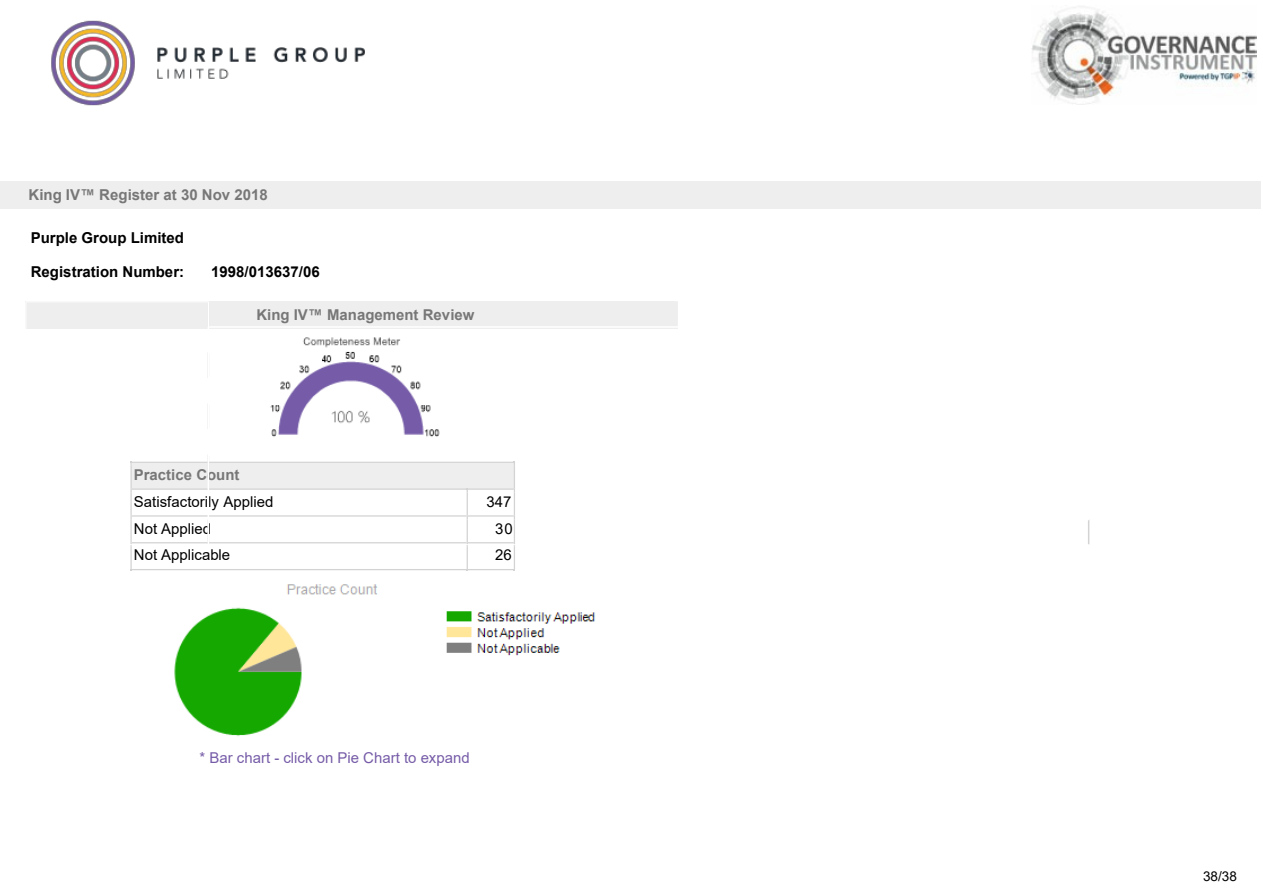
<style>
.page{position:relative;width:1263px;height:893px;background:#fff}
.page>*{position:absolute;margin:0;border:0;box-sizing:border-box;transform-origin:0 0}
.t1{font:700 15px "Arial";color:#777}
.t2{font:15px "Arial";color:#000}
.t3{font:700 15px "Arial";color:#000}
.t4{font:15px "Arial";color:#765ca8}
.t5{font:13.5px "Arial";color:#000}
</style>
<div class="page">
<div style="left:26px;top:301px;width:32px;height:26px;background:#eee"></div>
<div style="left:58px;top:302px;width:616px;height:25px;background:#eee"></div>
<hr style="left:26px;top:327px;width:32px;height:2px;background:#eee">
<hr style="left:58px;top:327px;width:616px;height:2px;background:#eee">
<div style="left:132px;top:463px;width:382px;height:25px;background:#eee"></div>
<hr style="left:132px;top:462px;width:382px;height:1px;background:#d3d3d3">
<hr style="left:130px;top:466px;width:2px;height:22px;background:#d3d3d3">
<hr style="left:132px;top:488px;width:335px;height:2px;background:#d3d3d3">
<hr style="left:468px;top:488px;width:46px;height:2px;background:#d3d3d3">
<hr style="left:130px;top:493px;width:2px;height:22px;background:#d3d3d3">
<hr style="left:132px;top:515px;width:335px;height:2px;background:#d3d3d3">
<hr style="left:468px;top:515px;width:46px;height:2px;background:#d3d3d3">
<hr style="left:130px;top:519px;width:2px;height:23px;background:#d3d3d3">
<hr style="left:132px;top:542px;width:335px;height:1px;background:#d3d3d3">
<hr style="left:468px;top:542px;width:46px;height:1px;background:#d3d3d3">
<hr style="left:130px;top:546px;width:2px;height:23px;background:#d3d3d3">
<hr style="left:132px;top:569px;width:335px;height:1px;background:#d3d3d3">
<svg style="left:467px;top:488px;width:1px;height:82px"></svg>
<hr style="left:468px;top:569px;width:46px;height:1px;background:#d3d3d3">
<svg style="left:514px;top:462px;width:1px;height:108px"></svg>
<img style="left:270px;top:337px;width:170px;height:100px">
<img style="left:174px;top:584px;width:422px;height:153px">
<div style="left:0;top:182px;width:1260px;height:27px;background:#eee"></div>
<svg style="left:209px;top:301px;width:469px;height:28px"></svg>
<hr style="left:208px;top:544px;width:720px;height:1px;background:#fff">
<svg style="left:1088px;top:520px;width:1px;height:24px"></svg>
<hr style="left:26px;top:301px;width:183px;height:1px;background:#fff">
<hr style="left:26px;top:302px;width:1px;height:243px;background:#fff">
<hr style="left:208px;top:302px;width:1px;height:243px;background:#fff">
<img style="left:1032px;top:6px;width:224px;height:99px">
<img style="left:51px;top:20px;width:314px;height:86px">
<p class="t1" style="left:29px;top:189px;width:241px">King IV™ Register at 30 Nov 2018</p>
<p class="t3" style="left:31px;top:232px;width:155px">Purple Group Limited</p>
<p class="t3" style="left:31px;top:266px;width:155px">Registration Number:</p>
<p class="t3" style="left:211px;top:266px;width:110px">1998/013637/06</p>
<p class="t1" style="left:256px;top:309px;width:220px">King IV™ Management Review</p>
<p class="t1" style="left:134px;top:469px;width:107px">Practice Count</p>
<p class="t2" style="left:134px;top:496px;width:141px">Satisfactorily Applied</p>
<p class="t2" style="left:486px;top:496px;width:26px">347</p>
<p class="t2" style="left:134px;top:523px;width:79px">Not Applied</p>
<p class="t2" style="left:495px;top:523px;width:19px">30</p>
<p class="t2" style="left:134px;top:549px;width:98px">Not Applicable</p>
<p class="t2" style="left:495px;top:549px;width:18px">26</p>
<p class="t4" style="left:199px;top:752px;width:272px">* Bar chart - click on Pie Chart to expand</p>
<p class="t5" style="left:1203px;top:871px;width:35px">38/38</p>
</div>
